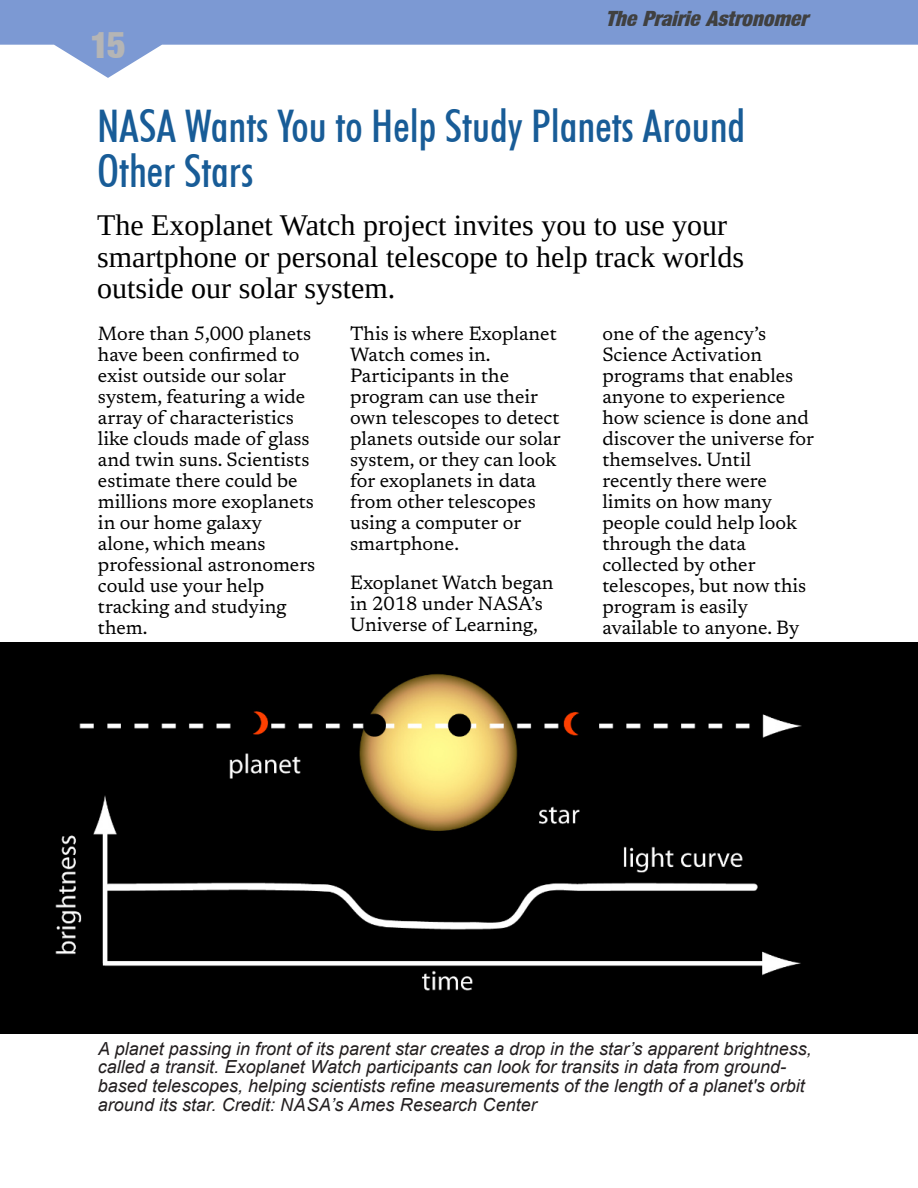
<style>
.page{position:relative;width:918px;height:1188px;background:#fff}
.page>*{position:absolute;margin:0;border:0;box-sizing:border-box;transform-origin:0 0}
.t1{font:500 condensed 45px/45px "Futura BT";color:#185c97}
.t2{font:36px "Basic Sans Heavy SF Bold";color:#b5b5b5}
.t3{font:30px/31.3px "Liberation Serif";color:#000}
.t4{font:italic 21px "Basic Sans Heavy SF Bold";color:#404040}
.t5{font:19.5px/21px "Newsreader";color:#000}
.t6{font:italic 18px/18.6px "Arial";color:#231f20}
</style>
<div class="page">
<svg style="left:0;top:0;width:917px;height:78px;fill:#7c99d3"></svg>
<svg style="left:917px;top:0;width:1px;height:45px"></svg>
<img style="left:0;top:643px;width:918px;height:390px">
<h2 class="t2" style="left:90px;top:31px;width:37px">15</h2>
<p class="t4" style="left:606px;top:11px;width:204px">The Prairie Astronomer</p>
<h1 class="t1" style="left:97px;top:108px;width:650px">NASA Wants You to Help Study Planets Around<br>Other Stars</h1>
<h3 class="t3" style="left:97px;top:213px;width:649px">The Exoplanet Watch project invites you to use your smartphone or personal telescope to help track worlds outside our solar system.</h3>
<p class="t5" style="left:98px;top:325px;width:219px">More than 5,000 planets have been confirmed to exist outside our solar system, featuring a wide array of characteristics like clouds made of glass and twin suns. Scientists estimate there could be millions more exoplanets in our home galaxy alone, which means professional astronomers could use your help tracking and studying them.</p>
<p class="t5" style="left:350px;top:325px;width:212px">This is where Exoplanet<br>Watch comes in.<br>Participants in the program can use their own telescopes to detect planets outside our solar system, or they can look for exoplanets in data from other telescopes using a computer or smartphone.</p>
<p class="t5" style="left:350px;top:574px;width:205px">Exoplanet Watch began in 2018 under NASA’s<br>Universe of Learning,</p>
<p class="t5" style="left:602px;top:325px;width:213px">one of the agency’s<br>Science Activation programs that enables anyone to experience how science is done and discover the universe for themselves. Until recently there were limits on how many people could help look through the data collected by other telescopes, but now this program is easily available to anyone. By</p>
<p class="t6" style="left:98px;top:1041px;width:715px">A planet passing in front of its parent star creates a drop in the star’s apparent brightness, called a transit. Exoplanet Watch participants can look for transits in data from ground&shy;based telescopes, helping scientists refine measurements of the length of a planet's orbit around its star. Credit: NASA’s Ames Research Center</p>
</div>
